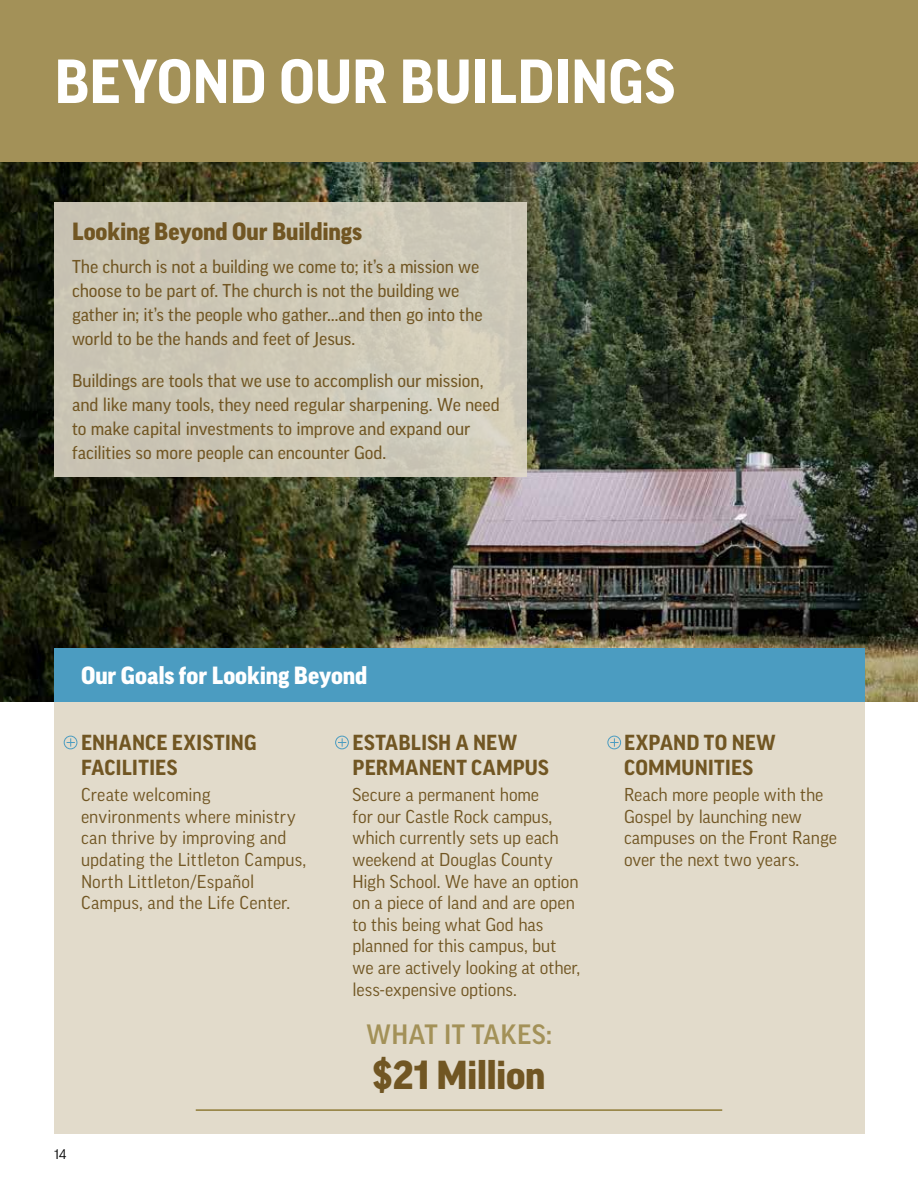
<style>
.page{position:relative;width:918px;height:1188px;background:#fff}
.page>*{position:absolute;margin:0;border:0;box-sizing:border-box;transform-origin:0 0}
.t1{font:700 60px "Good Pro";letter-spacing:-.005em;color:#fff}
.t2{font:900 39px "Good Pro";letter-spacing:-.015em;color:#715623}
.t3{font:500 27px "Good Pro";letter-spacing:.015em;color:#a39158}
.t4{font:900 24px "Good Pro";letter-spacing:-.005em;color:#715623}
.t5{font:900 24px "Good Pro";letter-spacing:-.005em;color:#fff}
.t6{font:700 21px/25.2px "Good Pro";letter-spacing:.005em;color:#715623}
.t7{font:18px/21.6px "Good Pro";color:#715623}
.t8{font:18px/24px "Good Pro News";letter-spacing:-.005em;color:#715623}
.t9{font:13.5px "Good Pro";color:#000}
</style>
<div class="page">
<img style="left:0;top:162px;width:918px;height:540px">
<div style="left:54px;top:648px;width:810px;height:54px;background:#4b9cc1"></div>
<div style="left:54px;top:702px;width:810px;height:432px;background:#e2dbcb"></div>
<div style="left:0;top:0;width:918px;height:162px;background:#a39158"></div>
<div style="left:54px;top:202px;width:473px;height:275px;background:#cdc7b6"></div>
<hr style="left:196px;top:1109px;width:526px;height:2px;background:#8f7b36">
<div style="left:64px;top:736px;width:13px;height:13px;border:1px solid #4b9cc1;border-radius:50%"></div>
<svg style="left:67px;top:738px;width:8px;height:9px"></svg>
<div style="left:335px;top:736px;width:14px;height:13px;border:1px solid #4b9cc1;border-radius:50%"></div>
<svg style="left:338px;top:738px;width:8px;height:9px"></svg>
<div style="left:608px;top:736px;width:13px;height:13px;border:1px solid #4b9cc1;border-radius:50%"></div>
<svg style="left:610px;top:738px;width:9px;height:9px"></svg>
<h1 class="t1" style="left:54px;top:54px;width:622px">BEYOND OUR BUILDINGS</h1>
<h3 class="t4" style="left:72px;top:220px;width:292px">Looking Beyond Our Buildings</h3>
<p class="t8" style="left:72px;top:255px;width:412px">The church is not a building we come to; it’s a mission we choose to be part of. The church is not the building we gather in; it’s the people who gather…and then go into the world to be the hands and feet of Jesus.</p>
<p class="t8" style="left:72px;top:369px;width:429px">Buildings are tools that we use to accomplish our mission, and like many tools, they need regular sharpening. We need to make capital investments to improve and expand our facilities so more people can encounter God.</p>
<h3 class="t5" style="left:81px;top:664px;width:288px">Our Goals for Looking Beyond</h3>
<p class="t6" style="left:81px;top:730px;width:177px">ENHANCE EXISTING<br>FACILITIES</p>
<p class="t7" style="left:81px;top:784px;width:227px">Create welcoming environments where ministry can thrive by improving and updating the Littleton Campus,<br>North Littleton/Español<br>Campus, and the Life Center.</p>
<p class="t6" style="left:353px;top:730px;width:198px">ESTABLISH A NEW<br>PERMANENT CAMPUS</p>
<p class="t7" style="left:353px;top:784px;width:229px">Secure a permanent home<br>for our Castle Rock campus, which currently sets up each weekend at Douglas County<br>High School. We have an option on a piece of land and are open to this being what God has planned for this campus, but we are actively looking at other, less-expensive options.</p>
<h3 class="t3" style="left:366px;top:1022px;width:187px">WHAT IT TAKES:</h3>
<h2 class="t2" style="left:373px;top:1057px;width:174px">$21 Million</h2>
<p class="t9" style="left:54px;top:1147px;width:14px">14</p>
<p class="t6" style="left:624px;top:730px;width:153px">EXPAND TO NEW<br>COMMUNITIES</p>
<p class="t7" style="left:624px;top:784px;width:214px">Reach more people with the<br>Gospel by launching new campuses on the Front Range over the next two years.</p>
</div>
